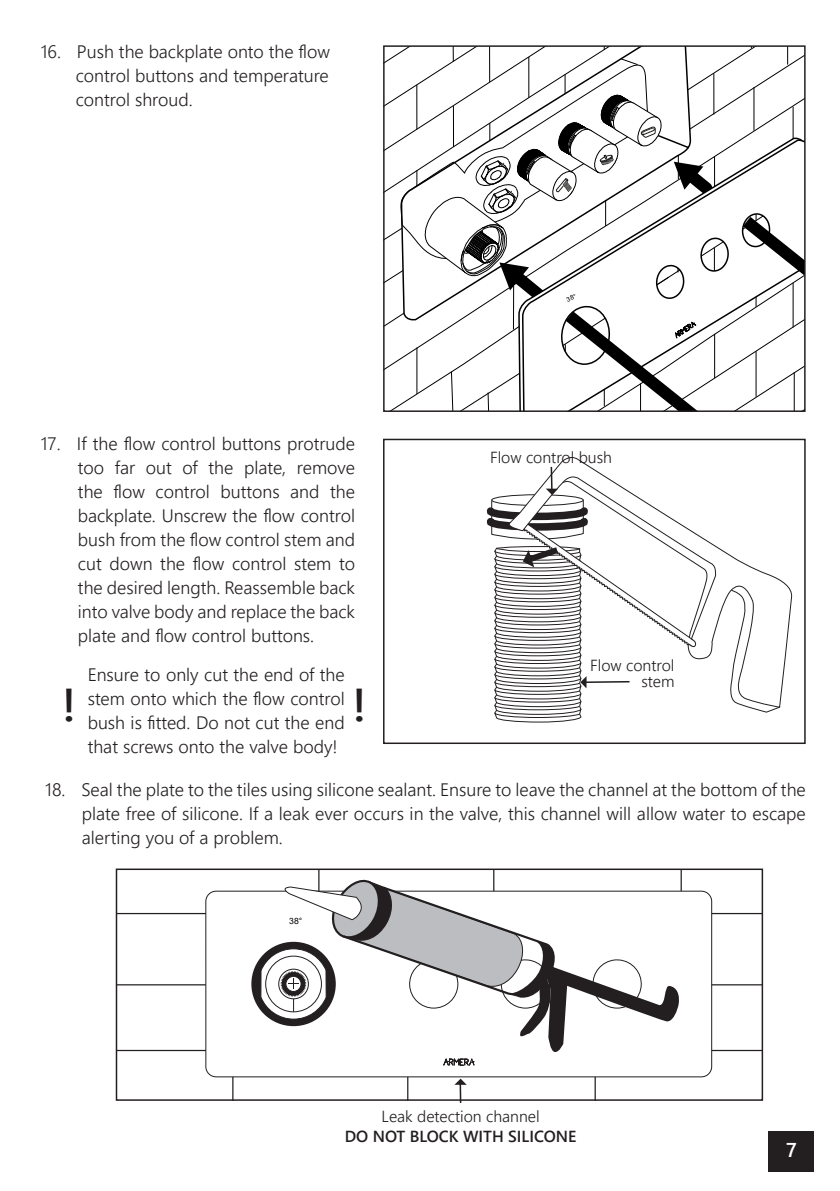
<style>
.page{position:relative;width:840px;height:1191px;background:#fff}
.page>*{position:absolute;margin:0;border:0;box-sizing:border-box;transform-origin:0 0}
.t1{font:600 46px "Segoe UI";color:#231f20}
.t2{font:600 20px "Segoe UI";color:#fff}
.t3{font:300 18px/24px "Segoe UI";color:#231f20;text-align:justify}
.t4{font:300 16px/16px "Segoe UI";color:#231f20;text-align:right}
.t5{font:600 16px "Segoe UI";color:#231f20}
.t6{font:8.6px "Arial";color:#000001}
</style>
<div class="page">
<hr style="left:318px;top:869px;width:1px;height:43px;background:#231f20">
<hr style="left:493px;top:869px;width:1px;height:43px;background:#231f20">
<hr style="left:680px;top:869px;width:1px;height:43px;background:#231f20">
<svg style="left:116px;top:877px;width:646px;height:225px"></svg>
<div style="left:768px;top:1131px;width:45px;height:41px;background:#231f20"></div>
<div style="left:383px;top:439px;width:422px;height:305px;border:2px solid #231f20"></div>
<svg style="left:750px;top:708px;width:29px;height:4px"></svg>
<svg style="left:547px;top:457px;width:244px;height:251px"></svg>
<hr style="left:550px;top:467px;width:2px;height:24px;background:#231f20">
<svg style="left:487px;top:479px;width:221px;height:244px"></svg>
<svg style="left:383px;top:46px;width:421px;height:366px"></svg>
<p class="t3" style="left:76px;top:38px;width:256px;text-indent:-35px">16. Push the backplate onto the flow control buttons and temperature control shroud.</p>
<p class="t3" style="left:78px;top:429px;width:278px;text-indent:-37px">17. If the flow control buttons protrude too far out of the plate, remove the flow control buttons and the backplate. Unscrew the flow control bush from the flow control stem and cut down the flow control stem to the desired length. Reassemble back into valve body and replace the back plate and flow control buttons.</p>
<p class="t3" style="left:88px;top:660px;width:258px">Ensure to only cut the end of the stem onto which the flow control bush is fitted. Do not cut the end that screws onto the valve body!</p>
<p class="t1" style="left:62px;top:661px;width:15px">!</p>
<p class="t1" style="left:352px;top:661px;width:15px">!</p>
<p class="t4" style="left:489px;top:448px;width:123px">Flow control bush</p>
<p class="t4" style="left:590px;top:655px;width:86px">Flow control stem</p>
<p class="t3" style="left:82px;top:775px;width:725px;text-indent:-36px">18. Seal the plate to the tiles using silicone sealant. Ensure to leave the channel at the bottom of the plate free of silicone. If a leak ever occurs in the valve, this channel will allow water to escape alerting you of a problem.</p>
<p class="t6" style="left:289px;top:915px;width:15px">38°</p>
<p class="t4" style="left:381px;top:1106px;width:159px">Leak detection channel</p>
<p class="t5" style="left:344px;top:1121px;width:233px">DO NOT BLOCK WITH SILICONE</p>
<p class="t2" style="left:785px;top:1131px;width:12px">7</p>
</div>
